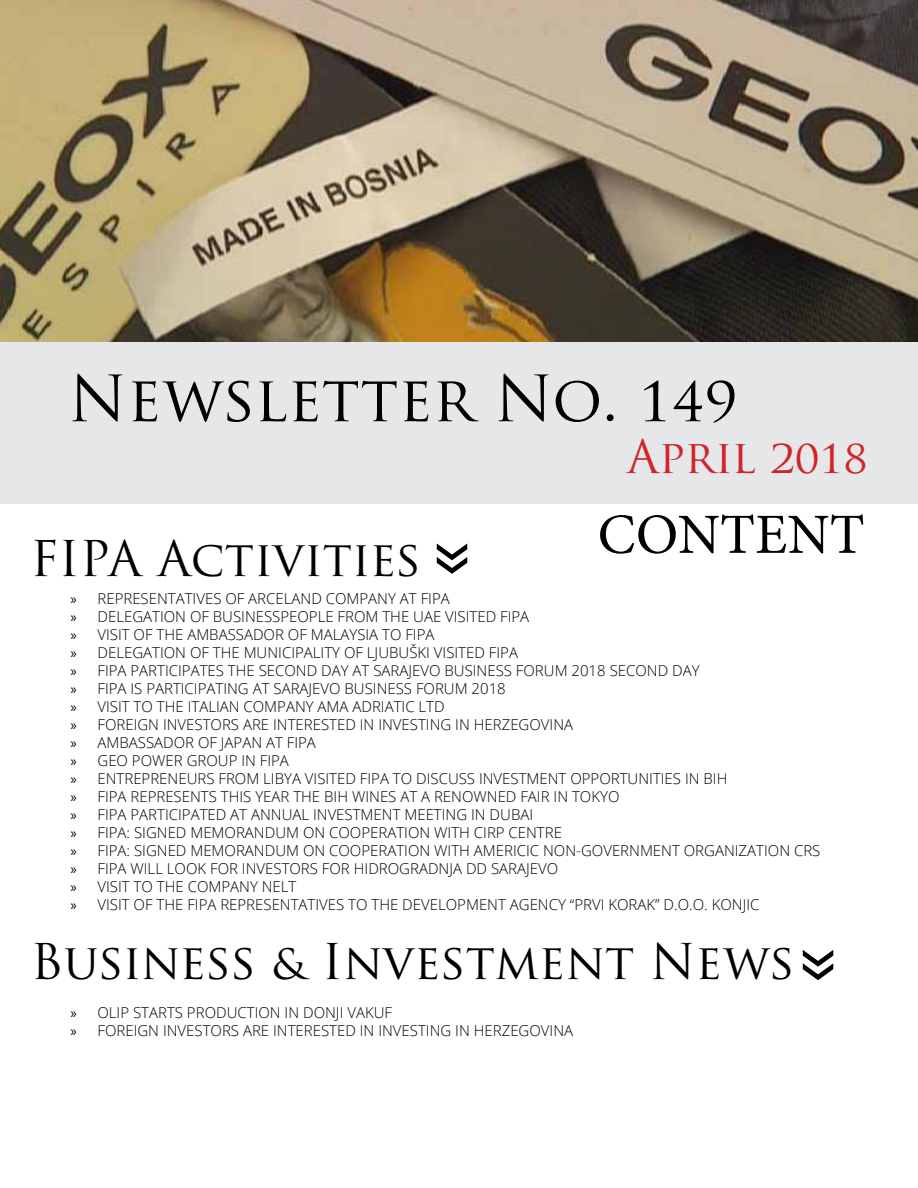
<style>
.page{position:relative;width:918px;height:1188px;background:#fff}
.page>*{position:absolute;margin:0;border:0;box-sizing:border-box;transform-origin:0 0}
.t1{font:62.1px "Trajan Pro";color:#000}
.t2{font:56.85px "Minion Pro";color:#000}
.t3{font:48px "Trajan Pro";color:#000}
.t4{font:45.3px "Trajan Pro";color:#d2232a}
.t5{font:300 15px/18px "Open Sans";color:#000}
.s1{font-family:"Myriad Pro";font-weight:400}
</style>
<div class="page">
<img style="left:0;top:0;width:918px;height:342px">
<div style="left:0;top:342px;width:918px;height:162px;background:#e6e7e8"></div>
<h1 class="t1" style="left:68px;top:359px;width:671px">Newsletter No. 149</h1>
<h3 class="t3" style="left:30px;top:528px;width:393px">FIPA Activities</h3>
<h3 class="t4" style="left:627px;top:428px;width:242px">April 2018</h3>
<h2 class="t2" style="left:598px;top:497px;width:269px">CONTENT</h2>
<p class="t5" style="left:70px;top:589px;width:751px"><span class="s1">»</span> REPRESENTATIVES OF ARCELAND COMPANY AT FIPA<br><span class="s1">»</span> DELEGATION OF BUSINESSPEOPLE FROM THE UAE VISITED FIPA<br><span class="s1">»</span> VISIT OF THE AMBASSADOR OF MALAYSIA TO FIPA<br><span class="s1">»</span> DELEGATION OF THE MUNICIPALITY OF LJUBUŠKI VISITED FIPA<br><span class="s1">»</span> FIPA PARTICIPATES THE SECOND DAY AT SARAJEVO BUSINESS FORUM 2018 SECOND DAY<br><span class="s1">»</span> FIPA IS PARTICIPATING AT SARAJEVO BUSINESS FORUM 2018<br><span class="s1">»</span> VISIT TO THE ITALIAN COMPANY AMA ADRIATIC LTD<br><span class="s1">»</span> FOREIGN INVESTORS ARE INTERESTED IN INVESTING IN HERZEGOVINA<br><span class="s1">»</span> AMBASSADOR OF JAPAN AT FIPA<br><span class="s1">»</span> GEO POWER GROUP IN FIPA<br><span class="s1">»</span> ENTREPRENEURS FROM LIBYA VISITED FIPA TO DISCUSS INVESTMENT OPPORTUNITIES IN BIH<br><span class="s1">»</span> FIPA REPRESENTS THIS YEAR THE BIH WINES AT A RENOWNED FAIR IN TOKYO<br><span class="s1">»</span> FIPA PARTICIPATED AT ANNUAL INVESTMENT MEETING IN DUBAI<br><span class="s1">»</span> FIPA: SIGNED MEMORANDUM ON COOPERATION WITH CIRP CENTRE<br><span class="s1">»</span> FIPA: SIGNED MEMORANDUM ON COOPERATION WITH AMERICIC NON-GOVERNMENT ORGANIZATION CRS <span class="s1">»</span> FIPA WILL LOOK FOR INVESTORS FOR HIDROGRADNJA DD SARAJEVO<br><span class="s1">»</span> VISIT TO THE COMPANY NELT<br><span class="s1">»</span> VISIT OF THE FIPA REPRESENTATIVES TO THE DEVELOPMENT AGENCY “PRVI KORAK” D.O.O. KONJIC</p>
<h3 class="t3" style="left:31px;top:931px;width:766px">Business &amp; Investment News</h3>
<p class="t5" style="left:70px;top:1003px;width:504px"><span class="s1">»</span> OLIP STARTS PRODUCTION IN DONJI VAKUF<br><span class="s1">»</span> FOREIGN INVESTORS ARE INTERESTED IN INVESTING IN HERZEGOVINA</p>
</div>
